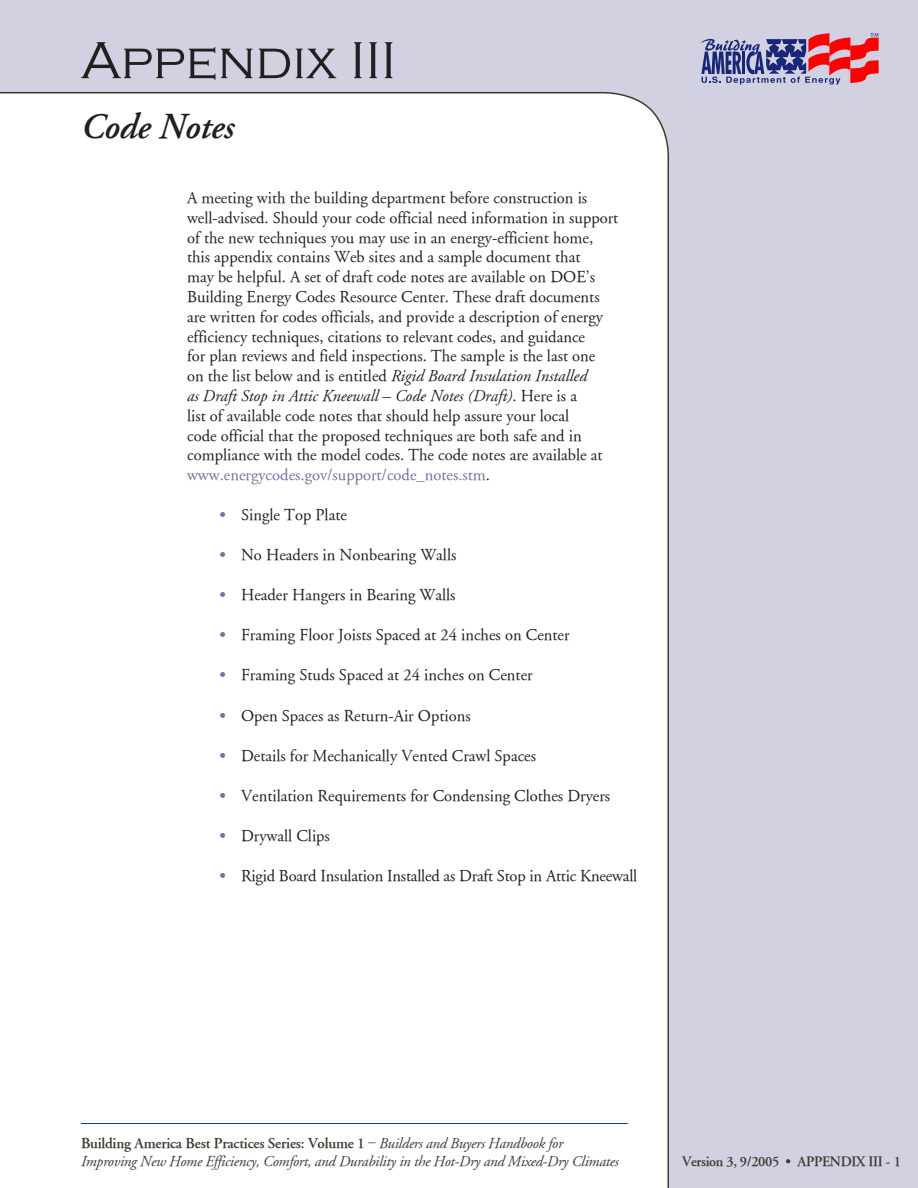
<style>
.page{position:relative;width:918px;height:1188px;background:#d1d1e2}
.page>*{position:absolute;margin:0;border:0;box-sizing:border-box;transform-origin:0 0}
.t1{font:300 54px "Copperplate Gothic";color:#231f20}
.t2{font:italic 600 36px "Adobe Garamond";letter-spacing:-.01em;color:#231f20}
.Bullet{font:16.5px/19.8px "Adobe Garamond";color:#231f20}
.t3{font:italic 15px/18px "Adobe Garamond";letter-spacing:-.015em;color:#3f3930}
.t4{font:600 14.25px "Adobe Garamond";letter-spacing:-.025em;color:#3f3930}
.s1{font-style:italic}
.s2{color:#6e72a1}
.s3{font-weight:600;color:#6e72a1}
.s4{font-weight:600;font-style:normal}
.s5{font-style:normal}
</style>
<div class="page">
<div style="left:0;top:91px;width:670px;height:1097px;background:#fff"></div>
<svg style="left:701px;top:33px;width:178px;height:52px"></svg>
<hr style="left:81px;top:1123px;width:547px;height:1px;background:#1e3b7b">
<p class="t1" style="left:81px;top:31px;width:317px">Appendix III</p>
<p class="t2" style="left:81px;top:107px;width:155px">Code Notes</p>
<p class="Bullet" style="left:187px;top:188px;width:433px">A meeting with the building department before construction is well-advised. Should your code official need information in support of the new techniques you may use in an energy-efficient home, this appendix contains Web sites and a sample document that<br>may be helpful. A set of draft code notes are available on DOE’s Building Energy Codes Resource Center. These draft documents are written for codes officials, and provide a description of energy efficiency techniques, citations to relevant codes, and guidance<br>for plan reviews and field inspections. The sample is the last one<br>on the list below and is entitled <span class="s1">Rigid Board Insulation Installed<br>as Draft Stop in Attic Kneewall – Code Notes (Draft)</span>. Here is a<br>list of available code notes that should help assure your local<br>code official that the proposed techniques are both safe and in compliance with the model codes. The code notes are available at <span class="s2">www.energycodes.gov/support/code_notes.stm</span>.</p>
<p class="Bullet" style="left:219px;top:506px;width:129px"><span class="s3">•</span> Single Top Plate</p>
<p class="Bullet" style="left:219px;top:546px;width:238px"><span class="s3">•</span> No Headers in Nonbearing Walls</p>
<p class="Bullet" style="left:219px;top:586px;width:238px"><span class="s3">•</span> Header Hangers in Bearing Walls</p>
<p class="Bullet" style="left:219px;top:626px;width:352px"><span class="s3">•</span> Framing Floor Joists Spaced at 24 inches on Center</p>
<p class="Bullet" style="left:219px;top:666px;width:315px"><span class="s3">•</span> Framing Studs Spaced at 24 inches on Center</p>
<p class="Bullet" style="left:219px;top:706px;width:253px"><span class="s3">•</span> Open Spaces as Return-Air Options</p>
<p class="Bullet" style="left:219px;top:746px;width:318px"><span class="s3">•</span> Details for Mechanically Vented Crawl Spaces</p>
<p class="Bullet" style="left:219px;top:786px;width:392px"><span class="s3">•</span> Ventilation Requirements for Condensing Clothes Dryers</p>
<p class="Bullet" style="left:219px;top:826px;width:112px"><span class="s3">•</span> Drywall Clips</p>
<p class="Bullet" style="left:219px;top:866px;width:419px"><span class="s3">•</span> Rigid Board Insulation Installed as Draft Stop in Attic Kneewall</p>
<p class="t3" style="left:81px;top:1135px;width:539px"><span class="s4">Building America Best Practices Series: Volume 1</span> <span class="s5">–</span> Builders and Buyers Handbook for<br>Improving New Home Efficiency, Comfort, and Durability in the Hot-Dry and Mixed-Dry Climates</p>
<p class="t4" style="left:682px;top:1154px;width:220px">Version 3, 9/2005 • APPENDIX III - 1</p>
</div>
